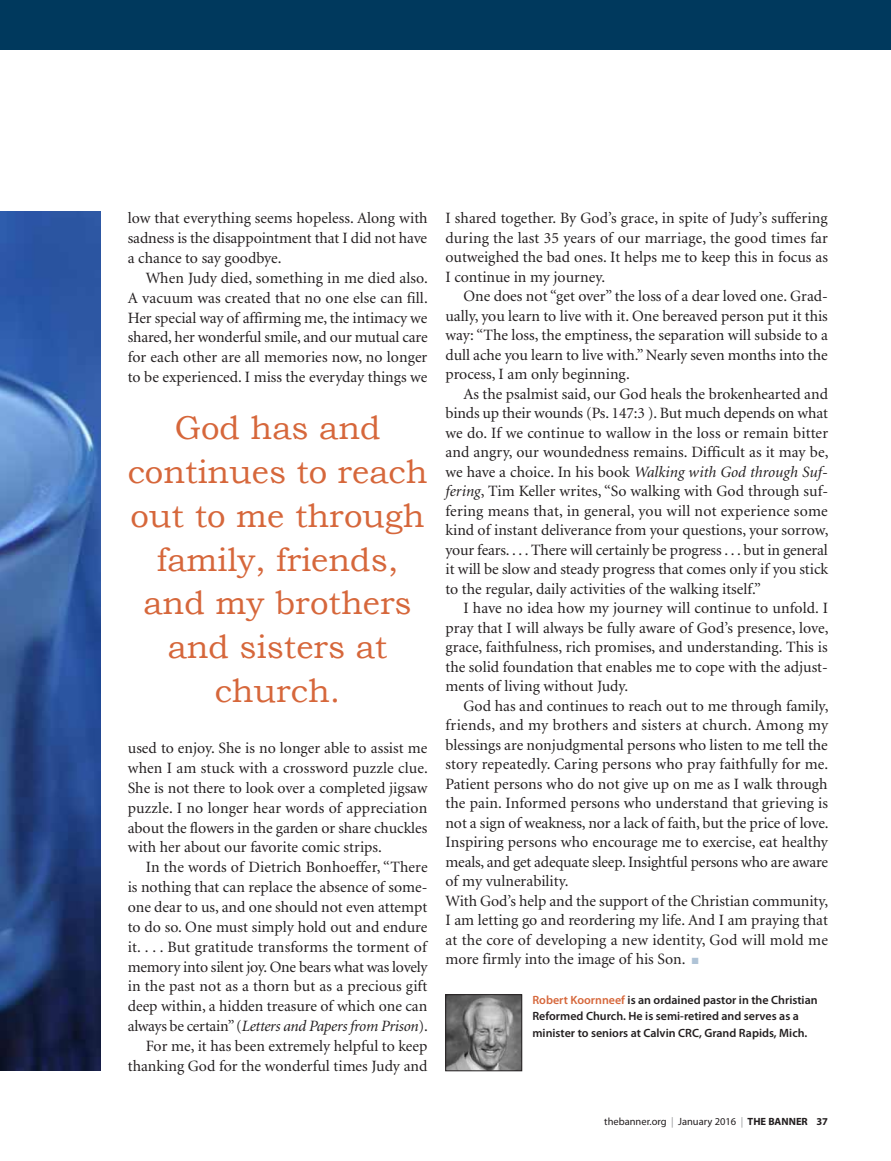
<style>
.page{position:relative;width:891px;height:1161px;background:#fff}
.page>*{position:absolute;margin:0;border:0;box-sizing:border-box;transform-origin:0 0}
.t1{font:33px/43.8px "Bookman Old Style";color:#d6673b;text-align:center}
.t2{font:15.75px/19.5px "Minion";color:#231f20;text-align:justify}
.t3{font:600 12px/16.5px "Myriad Pro";color:#231f20}
.t4{font:10.5px "Myriad";color:#231f20}
.s1{font-style:italic}
.s2{color:#afc3d6}
.s3{color:#d6673b}
.s4{color:#939598}
.s5{font-weight:700}
</style>
<div class="page">
<div style="left:0;top:0;width:891px;height:50px;background:#00395d"></div>
<img style="left:448px;top:996px;width:72px;height:73px">
<div style="left:446px;top:994px;width:76px;height:77px;border:1px solid #231f20"></div>
<img style="left:0;top:212px;width:101px;height:859px">
<p class="t2" style="left:128px;top:209px;width:301px">low that everything seems hopeless. Along with sadness is the disappointment that I did not have a chance to say goodbye.</p>
<p class="t2" style="left:128px;top:269px;width:302px;text-indent:18px">When Judy died, something in me died also.<br>A vacuum was created that no one else can fill.<br>Her special way of affirming me, the intimacy we shared, her wonderful smile, and our mutual care for each other are all memories now, no longer to be experienced. I miss the everyday things we</p>
<h1 class="t1" style="left:128px;top:406px;width:301px">God has and continues to reach out to me through family, friends, and my brothers and sisters at church.</h1>
<p class="t2" style="left:128px;top:739px;width:302px">used to enjoy. She is no longer able to assist me when I am stuck with a crossword puzzle clue.<br>She is not there to look over a completed jigsaw puzzle. I no longer hear words of appreciation about the flowers in the garden or share chuckles with her about our favorite comic strips.</p>
<p class="t2" style="left:128px;top:858px;width:302px;text-align:right">In the words of Dietrich Bonhoeffer, “There<br>is nothing that can replace the absence of some&shy;one dear to us, and one should not even attempt to do so. One must simply hold out and endure it. . . . But gratitude transforms the torment of memory into silent joy. One bears what was lovely in the past not as a thorn but as a precious gift deep within, a hidden treasure of which one can always be certain” (<span class="s1">Letters and Papers from Prison</span>).<br>For me, it has been extremely helpful to keep thanking God for the wonderful times Judy and</p>
<p class="t2" style="left:445px;top:209px;width:384px">I shared together. By God’s grace, in spite of Judy’s suffering during the last 35 years of our marriage, the good times far outweighed the bad ones. It helps me to keep this in focus as I continue in my journey.</p>
<p class="t2" style="left:445px;top:287px;width:384px;text-indent:18px">One does not “get over” the loss of a dear loved one. Grad&shy;ually, you learn to live with it. One bereaved person put it this way: “The loss, the emptiness, the separation will subside to a dull ache you learn to live with.” Nearly seven months into the process, I am only beginning.</p>
<p class="t2" style="left:445px;top:384px;width:384px;text-indent:18px">As the psalmist said, our God heals the brokenhearted and binds up their wounds (Ps. 147:3 ). But much depends on what we do. If we continue to wallow in the loss or remain bitter and angry, our woundedness remains. Difficult as it may be, we have a choice. In his book <span class="s1">Walking with God through Suf&shy;fering</span>, Tim Keller writes, “So walking with God through suf&shy;fering means that, in general, you will not experience some kind of instant deliverance from your questions, your sorrow, your fears. . . . There will certainly be progress . . . but in general it will be slow and steady progress that comes only if you stick to the regular, daily activities of the walking itself.”</p>
<p class="t2" style="left:445px;top:599px;width:384px;text-indent:18px">I have no idea how my journey will continue to unfold. I pray that I will always be fully aware of God’s presence, love, grace, faithfulness, rich promises, and understanding. This is the solid foundation that enables me to cope with the adjust&shy;ments of living without Judy.</p>
<p class="t2" style="left:445px;top:696px;width:385px;text-align:left;text-indent:18px">God has and continues to reach out to me through family, friends, and my brothers and sisters at church. Among my blessings are nonjudgmental persons who listen to me tell the story repeatedly. Caring persons who pray faithfully for me.<br>Patient persons who do not give up on me as I walk through the pain. Informed persons who understand that grieving is not a sign of weakness, nor a lack of faith, but the price of love.<br>Inspiring persons who encourage me to exercise, eat healthy meals, and get adequate sleep. Insightful persons who are aware of my vulnerability.<br>With God’s help and the support of the Christian community, I am letting go and reordering my life. And I am praying that at the core of developing a new identity, God will mold me more firmly into the image of his Son. <span class="s2">■</span></p>
<p class="t3" style="left:532px;top:991px;width:287px"><span class="s3">Robert Koornneef</span> is an ordained pastor in the Christian<br>Reformed Church. He is semi-retired and serves as a minister to seniors at Calvin CRC, Grand Rapids, Mich.</p>
<p class="t4" style="left:604px;top:1116px;width:225px">thebanner.org <span class="s4">|</span> January 2016 <span class="s4">|</span> <span class="s5">THE BANNER 37</span></p>
</div>
